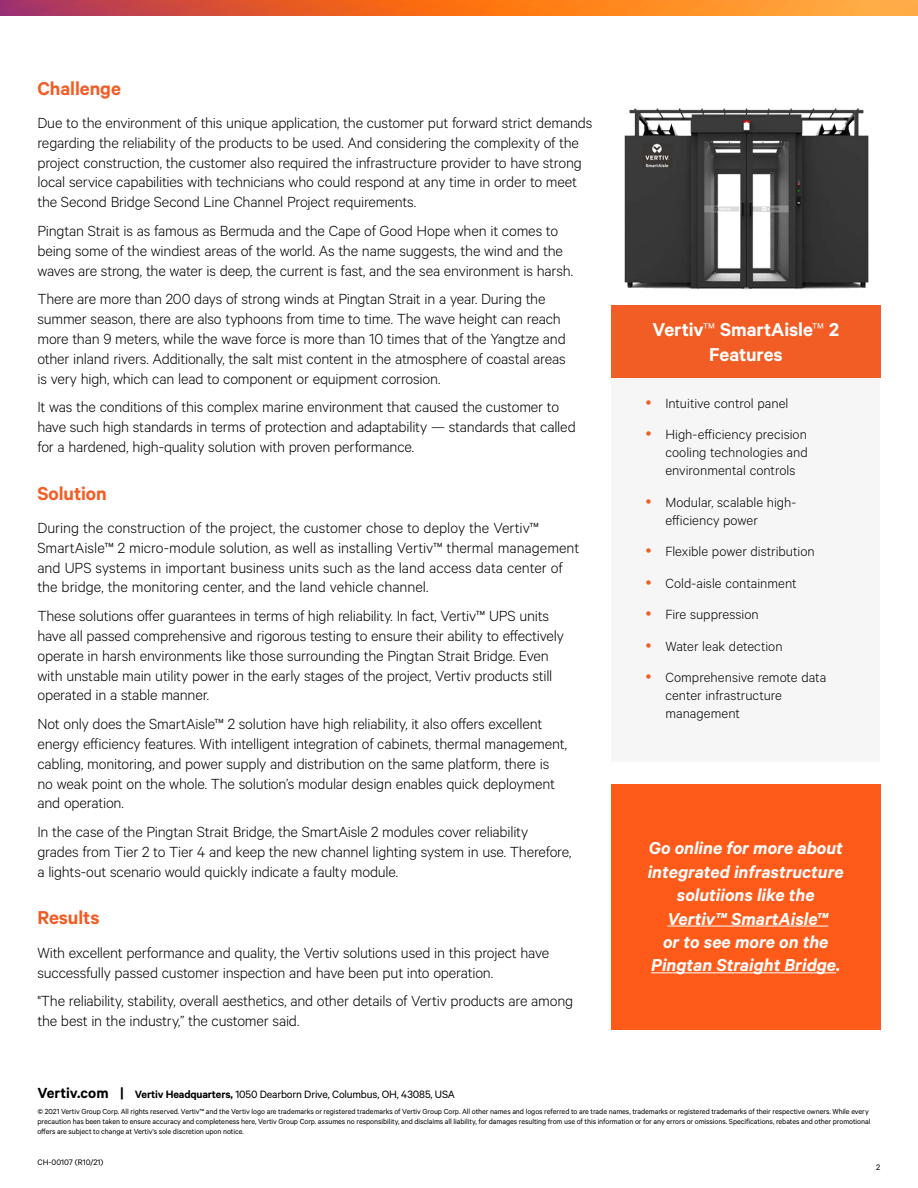
<style>
.page{position:relative;width:918px;height:1188px;background:#fff}
.page>*{position:absolute;margin:0;border:0;box-sizing:border-box;transform-origin:0 0}
.t1{font:600 21px/25.2px "Calibre";letter-spacing:-.005em;color:#fff;text-align:center}
.t2{font:600 21px "Calibre";letter-spacing:-.005em;color:#f15d24}
.t3{font:italic 600 19.5px/23.4px "Calibre";color:#fff;text-align:center}
.t4{font:300 16.5px/19.8px "Calibre";letter-spacing:-.01em;color:#000}
.t5{font:300 15px/31.5px "Calibre";color:#000}
.t6{font:12px "Calibre";letter-spacing:-.015em;color:#000}
.t7{font:9px "Calibre";color:#000}
.t8{font:8.25px/9.8px "Calibre";letter-spacing:-.01em;color:#000}
.s1{font-weight:300}
.s2{font-weight:600;font-size:16.5px}
.s3{font-weight:600}
</style>
<div class="page">
<svg style="left:0;top:0;width:918px;height:16px;background:#e9712f"></svg>
<div style="left:611px;top:784px;width:269px;height:245px;background:#fe5b1b"></div>
<hr style="left:667px;top:926px;width:161px;height:1px;background:#fff">
<hr style="left:651px;top:973px;width:185px;height:1px;background:#fff">
<img style="left:624px;top:108px;width:245px;height:182px">
<div style="left:611px;top:378px;width:269px;height:383px;background:#f6f6f6"></div>
<div style="left:611px;top:305px;width:270px;height:73px;background:#f15d24"></div>
<p class="t2" style="left:37px;top:76px;width:85px">Challenge</p>
<p class="t4" style="left:37px;top:112px;width:556px">Due to the environment of this unique application, the customer put forward strict demands regarding the reliability of the products to be used. And considering the complexity of the project construction, the customer also required the infrastructure provider to have strong local service capabilities with technicians who could respond at any time in order to meet the Second Bridge Second Line Channel Project requirements.</p>
<p class="t4" style="left:37px;top:220px;width:537px">Pingtan Strait is as famous as Bermuda and the Cape of Good Hope when it comes to being some of the windiest areas of the world. As the name suggests, the wind and the waves are strong, the water is deep, the current is fast, and the sea environment is harsh.</p>
<p class="t4" style="left:37px;top:289px;width:530px">There are more than 200 days of strong winds at Pingtan Strait in a year. During the summer season, there are also typhoons from time to time. The wave height can reach more than 9 meters, while the wave force is more than 10 times that of the Yangtze and other inland rivers. Additionally, the salt mist content in the atmosphere of coastal areas is very high, which can lead to component or equipment corrosion.</p>
<p class="t4" style="left:37px;top:397px;width:540px">It was the conditions of this complex marine environment that caused the customer to have such high standards in terms of protection and adaptability — standards that called for a hardened, high-quality solution with proven performance.</p>
<p class="t2" style="left:37px;top:481px;width:71px">Solution</p>
<p class="t4" style="left:37px;top:517px;width:543px">During the construction of the project, the customer chose to deploy the Vertiv™ SmartAisle™ 2 micro-module solution, as well as installing Vertiv™ thermal management and UPS systems in important business units such as the land access data center of the bridge, the monitoring center, and the land vehicle channel.</p>
<p class="t4" style="left:37px;top:605px;width:528px">These solutions offer guarantees in terms of high reliability. In fact, Vertiv™ UPS units have all passed comprehensive and rigorous testing to ensure their ability to effectively operate in harsh environments like those surrounding the Pingtan Strait Bridge. Even with unstable main utility power in the early stages of the project, Vertiv products still operated in a stable manner.</p>
<p class="t4" style="left:37px;top:713px;width:531px">Not only does the SmartAisle™ 2 solution have high reliability, it also offers excellent energy efficiency features. With intelligent integration of cabinets, thermal management, cabling, monitoring, and power supply and distribution on the same platform, there is no weak point on the whole. The solution’s modular design enables quick deployment and operation.</p>
<p class="t4" style="left:37px;top:821px;width:536px">In the case of the Pingtan Strait Bridge, the SmartAisle 2 modules cover reliability grades from Tier 2 to Tier 4 and keep the new channel lighting system in use. Therefore, a lights-out scenario would quickly indicate a faulty module.</p>
<p class="t2" style="left:37px;top:905px;width:64px">Results</p>
<p class="t4" style="left:37px;top:942px;width:513px">With excellent performance and quality, the Vertiv solutions used in this project have successfully passed customer inspection and have been put into operation.</p>
<p class="t4" style="left:37px;top:991px;width:537px">"The reliability, stability, overall aesthetics, and other details of Vertiv products are among the best in the industry,” the customer said.</p>
<p class="t1" style="left:653px;top:316px;width:188px">Vertiv<span class="s1">™</span> SmartAisle<span class="s1">™</span> 2<br>Features</p>
<p class="t5" style="left:665px;top:387px;width:143px">Intuitive control panel<br>High-efficiency precision</p>
<p class="t5" style="left:665px;top:443px;width:144px;line-height:18px">cooling technologies and environmental controls</p>
<p class="t5" style="left:665px;top:493px;width:133px;line-height:18px">Modular, scalable high&shy;efficiency power</p>
<p class="t5" style="left:665px;top:535px;width:162px">Flexible power distribution<br>Cold-aisle containment<br>Fire suppression<br>Water leak detection<br>Comprehensive remote data</p>
<p class="t5" style="left:665px;top:686px;width:118px;line-height:18px">center infrastructure management</p>
<p class="t3" style="left:648px;top:836px;width:197px">Go online for more about integrated infrastructure solutiions like the<br>Vertiv™ SmartAisle™<br>or to see more on the<br>Pingtan Straight Bridge.</p>
<p class="t6" style="left:37px;top:1087px;width:419px"><span class="s2">Vertiv.com |</span> <span class="s3">Vertiv Headquarters,</span> 1050 Dearborn Drive, Columbus, OH, 43085, USA</p>
<p class="t8" style="left:37px;top:1107px;width:834px">© 2021 Vertiv Group Corp. All rights reserved. Vertiv™ and the Vertiv logo are trademarks or registered trademarks of Vertiv Group Corp. All other names and logos referred to are trade names, trademarks or registered trademarks of their respective owners. While every precaution has been taken to ensure accuracy and completeness here, Vertiv Group Corp. assumes no responsibility, and disclaims all liability, for damages resulting from use of this information or for any errors or omissions. Specifications, rebates and other promotional offers are subject to change at Vertiv’s sole discretion upon notice.</p>
<p class="t7" style="left:37px;top:1157px;width:67px">CH-00107 (R10/21)</p>
<p class="t7" style="left:876px;top:1162px;width:6px">2</p>
</div>
